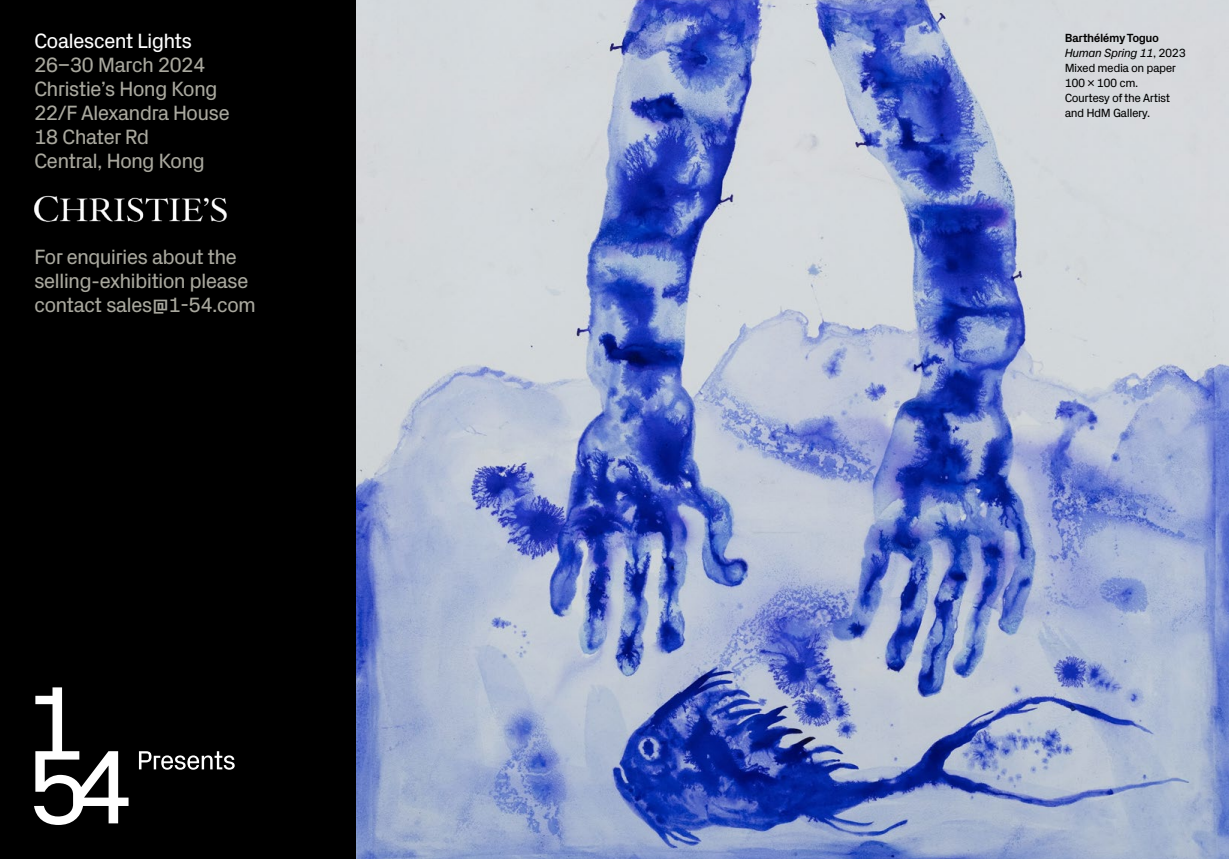
<style>
.page{position:relative;width:1229px;height:859px;background:#000}
.page>*{position:absolute;margin:0;border:0;box-sizing:border-box;transform-origin:0 0}
.t1{font:21px/24px "Px Grotesk";letter-spacing:-.04em;color:#a9a89e}
.t2{font:21px "Px Grotesk";letter-spacing:-.04em;color:#fff}
.t3{font:12px/15px "Px Grotesk";letter-spacing:-.04em;color:#000}
.s1{font-weight:700}
.s2{font-style:italic}
</style>
<div class="page">
<img style="left:357px;top:0;width:872px;height:859px">
<svg style="left:34px;top:687px;width:95px;height:138px"></svg>
<svg style="left:139px;top:751px;width:96px;height:19px"></svg>
<img style="left:34px;top:195px;width:193px;height:27px">
<p class="t2" style="left:34px;top:26px;width:160px">Coalescent Lights</p>
<p class="t1" style="left:34px;top:52px;width:197px">26–30 March 2024<br>Christie’s Hong Kong<br>22/F Alexandra House<br>18 Chater Rd<br>Central, Hong Kong</p>
<p class="t1" style="left:34px;top:243px;width:224px">For enquiries about the selling-exhibition please contact sales@1-54.com</p>
<p class="t3" style="left:1065px;top:30px;width:123px"><span class="s1">Barthélémy Toguo<br></span><span class="s2">Human Spring 11</span>, 2023<br>Mixed media on paper<br>100 x 100 cm.<br>Courtesy of the Artist and HdM Gallery.</p>
</div>
